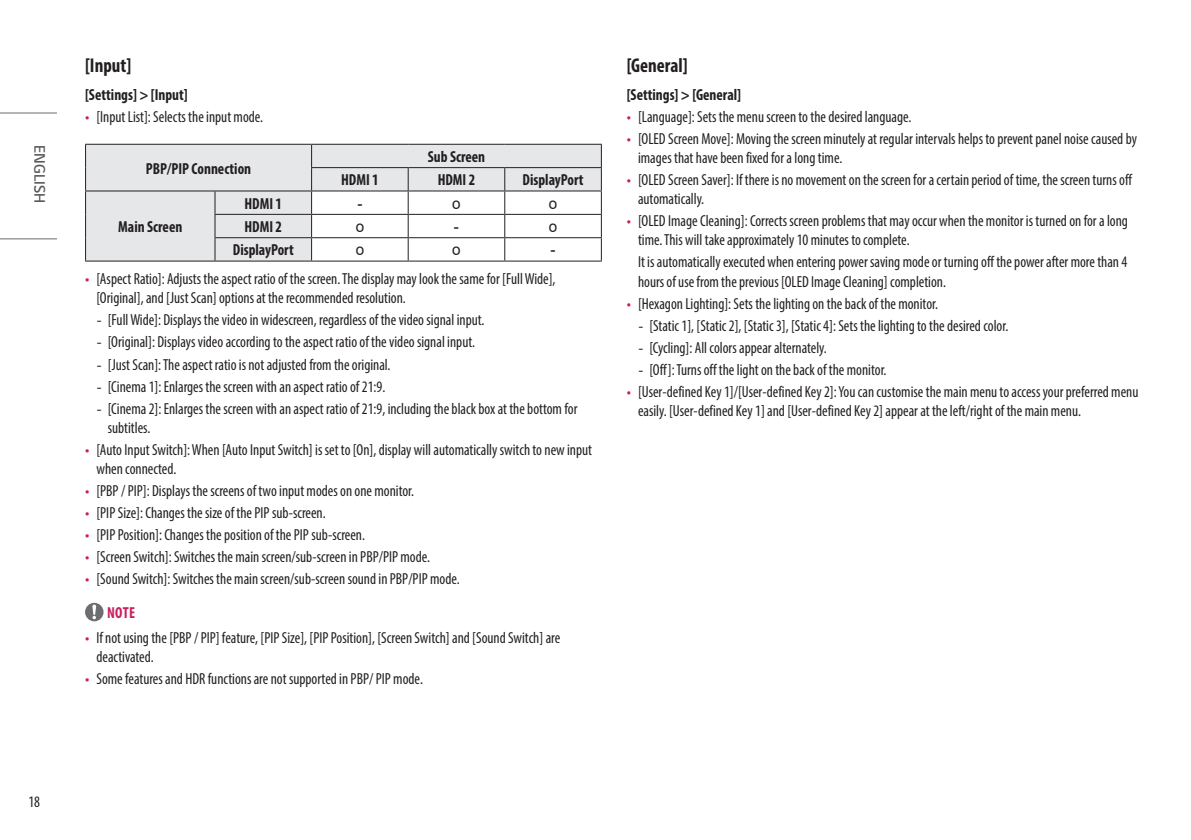
<style>
.page{position:relative;width:1191px;height:840px;background:#fff}
.page>*{position:absolute;margin:0;border:0;box-sizing:border-box;transform-origin:0 0}
.Title3{font:700 condensed 20px "Myriad Pro";color:#231f20;scale:.95 1}
.Bullet_Indent{font:condensed 16px/19.2px "Myriad Pro";color:#231f20;scale:.95 1}
.Body_Bold_Center{font:700 condensed 16px "Myriad Pro";color:#231f20;scale:.95 1}
.Body_Bold{font:700 condensed 16px "Myriad Pro";color:#231f20;scale:.95 1}
.Body_Center{font:16px "Arial";color:#231f20;scale:.95 1}
.t1{font:300 16px "LG Smart";color:#57585a;scale:.95 1}
.Warning{font:700 condensed 16px "Myriad Pro";color:#c8205d;scale:.95 1}
.s1{font-family:"LG Smart";font-stretch:normal;color:#c8205d}
.s2{font-family:"LG Smart";font-stretch:normal}
</style>
<div class="page">
<hr style="left:0;top:112px;width:57px;height:1px;background:#6c6d70">
<hr style="left:0;top:238px;width:57px;height:1px;background:#6c6d70">
<svg style="left:86px;top:145px;width:515px;height:115px;fill:#e6e7e9"></svg>
<hr style="left:85px;top:144px;width:130px;height:1px;background:#231f20">
<hr style="left:215px;top:144px;width:96px;height:1px;background:#231f20">
<hr style="left:311px;top:144px;width:97px;height:1px;background:#231f20">
<hr style="left:408px;top:144px;width:97px;height:1px;background:#231f20">
<hr style="left:505px;top:144px;width:97px;height:1px;background:#231f20">
<hr style="left:311px;top:167px;width:97px;height:1px;background:#231f20">
<hr style="left:408px;top:167px;width:97px;height:1px;background:#231f20">
<hr style="left:505px;top:167px;width:97px;height:1px;background:#231f20">
<hr style="left:85px;top:190px;width:130px;height:1px;background:#231f20">
<svg style="left:85px;top:145px;width:1px;height:115px"></svg>
<hr style="left:85px;top:260px;width:130px;height:1px;background:#231f20">
<hr style="left:215px;top:190px;width:96px;height:1px;background:#231f20">
<hr style="left:311px;top:190px;width:97px;height:1px;background:#231f20">
<hr style="left:408px;top:190px;width:97px;height:1px;background:#231f20">
<hr style="left:505px;top:190px;width:97px;height:1px;background:#231f20">
<hr style="left:214px;top:214px;width:97px;height:1px;background:#231f20">
<hr style="left:311px;top:214px;width:97px;height:1px;background:#231f20">
<hr style="left:408px;top:214px;width:97px;height:1px;background:#231f20">
<hr style="left:505px;top:214px;width:97px;height:1px;background:#231f20">
<hr style="left:214px;top:237px;width:97px;height:1px;background:#231f20">
<svg style="left:214px;top:191px;width:1px;height:69px"></svg>
<hr style="left:311px;top:237px;width:97px;height:1px;background:#231f20">
<svg style="left:311px;top:145px;width:1px;height:115px"></svg>
<hr style="left:408px;top:237px;width:97px;height:1px;background:#231f20">
<svg style="left:408px;top:168px;width:1px;height:92px"></svg>
<hr style="left:505px;top:237px;width:97px;height:1px;background:#231f20">
<svg style="left:504px;top:168px;width:1px;height:92px"></svg>
<svg style="left:601px;top:145px;width:1px;height:115px"></svg>
<hr style="left:215px;top:260px;width:96px;height:1px;background:#231f20">
<hr style="left:311px;top:260px;width:97px;height:1px;background:#231f20">
<hr style="left:408px;top:260px;width:97px;height:1px;background:#231f20">
<hr style="left:505px;top:260px;width:97px;height:1px;background:#231f20">
<svg style="left:85px;top:602px;width:19px;height:19px"></svg>
<p class="t1" style="left:50px;top:145px;width:62px;rotate:90deg">ENGLISH</p>
<p class="Title3" style="left:85px;top:53px;width:50px">[Input]</p>
<p class="Body_Bold" style="left:85px;top:84px;width:110px">[Settings] &gt; [Input]</p>
<p class="Bullet_Indent" style="left:85px;top:106px;width:189px"><span class="s1">•</span> [Input List]: Selects the input mode.</p>
<p class="Body_Bold_Center" style="left:146px;top:158px;width:112px">PBP/PIP Connection</p>
<p class="Body_Bold_Center" style="left:428px;top:146px;width:62px">Sub Screen</p>
<p class="Body_Bold_Center" style="left:341px;top:170px;width:41px">HDMI 1</p>
<p class="Body_Bold_Center" style="left:438px;top:170px;width:41px">HDMI 2</p>
<p class="Body_Bold_Center" style="left:522px;top:170px;width:66px">DisplayPort</p>
<p class="Body_Bold_Center" style="left:244px;top:193px;width:41px">HDMI 1</p>
<p class="Body_Center" style="left:357px;top:192px;width:7px">-</p>
<p class="Body_Center" style="left:452px;top:192px;width:10px">o</p>
<p class="Body_Center" style="left:549px;top:192px;width:10px">o</p>
<p class="Body_Bold_Center" style="left:244px;top:216px;width:41px">HDMI 2</p>
<p class="Body_Center" style="left:356px;top:215px;width:10px">o</p>
<p class="Body_Center" style="left:454px;top:215px;width:7px">-</p>
<p class="Body_Center" style="left:549px;top:215px;width:10px">o</p>
<p class="Body_Bold_Center" style="left:233px;top:240px;width:66px">DisplayPort</p>
<p class="Body_Center" style="left:356px;top:238px;width:10px">o</p>
<p class="Body_Center" style="left:452px;top:238px;width:10px">o</p>
<p class="Body_Center" style="left:550px;top:238px;width:7px">-</p>
<p class="Bullet_Indent" style="left:96px;top:269px;width:485px;text-indent:-11px"><span class="s1">•</span> [Aspect Ratio]: Adjusts the aspect ratio of the screen. The display may look the same for [Full Wide], [Original], and [Just Scan] options at the recommended resolution.</p>
<p class="Bullet_Indent" style="left:96px;top:310px;width:410px"><span class="s2">-</span> [Full Wide]: Displays the video in widescreen, regardless of the video signal input.</p>
<p class="Bullet_Indent" style="left:96px;top:332px;width:400px"><span class="s2">-</span> [Original]: Displays video according to the aspect ratio of the video signal input.</p>
<p class="Bullet_Indent" style="left:96px;top:354px;width:311px"><span class="s2">-</span> [Just Scan]: The aspect ratio is not adjusted from the original.</p>
<p class="Bullet_Indent" style="left:96px;top:376px;width:305px"><span class="s2">-</span> [Cinema 1]: Enlarges the screen with an aspect ratio of 21:9.</p>
<p class="Bullet_Indent" style="left:108px;top:398px;width:496px;text-indent:-11px"><span class="s2">-</span> [Cinema 2]: Enlarges the screen with an aspect ratio of 21:9, including the black box at the bottom for subtitles.</p>
<p class="Bullet_Indent" style="left:96px;top:439px;width:523px;text-indent:-11px"><span class="s1">•</span> [Auto Input Switch]: When [Auto Input Switch] is set to [On], display will automatically switch to new input when connected.</p>
<p class="Bullet_Indent" style="left:85px;top:481px;width:348px"><span class="s1">•</span> [PBP / PIP]: Displays the screens of two input modes on one monitor.</p>
<p class="Bullet_Indent" style="left:85px;top:503px;width:255px"><span class="s1">•</span> [PIP Size]: Changes the size of the PIP sub-screen.</p>
<p class="Bullet_Indent" style="left:85px;top:525px;width:296px"><span class="s1">•</span> [PIP Position]: Changes the position of the PIP sub-screen.</p>
<p class="Bullet_Indent" style="left:85px;top:547px;width:365px"><span class="s1">•</span> [Screen Switch]: Switches the main screen/sub-screen in PBP/PIP mode.</p>
<p class="Bullet_Indent" style="left:85px;top:569px;width:396px"><span class="s1">•</span> [Sound Switch]: Switches the main screen/sub-screen sound in PBP/PIP mode.</p>
<p class="Warning" style="left:107px;top:602px;width:31px">NOTE</p>
<p class="Bullet_Indent" style="left:96px;top:627px;width:490px;text-indent:-11px"><span class="s1">•</span> If not using the [PBP / PIP] feature, [PIP Size], [PIP Position], [Screen Switch] and [Sound Switch] are deactivated.</p>
<p class="Bullet_Indent" style="left:85px;top:668px;width:357px"><span class="s1">•</span> Some features and HDR functions are not supported in PBP/ PIP mode.</p>
<p class="Body_Bold_Center" style="left:118px;top:216px;width:69px">Main Screen</p>
<p class="Title3" style="left:626px;top:53px;width:66px">[General]</p>
<p class="Body_Bold" style="left:626px;top:84px;width:122px">[Settings] &gt; [General]</p>
<p class="Bullet_Indent" style="left:626px;top:106px;width:301px"><span class="s1">•</span> [Language]: Sets the menu screen to the desired language.</p>
<p class="Bullet_Indent" style="left:638px;top:128px;width:527px;text-indent:-11px"><span class="s1">•</span> [OLED Screen Move]: Moving the screen minutely at regular intervals helps to prevent panel noise caused by images that have been fixed for a long time.</p>
<p class="Bullet_Indent" style="left:638px;top:170px;width:521px;text-indent:-11px"><span class="s1">•</span> [OLED Screen Saver]: If there is no movement on the screen for a certain period of time, the screen turns off automatically.</p>
<p class="Bullet_Indent" style="left:638px;top:211px;width:517px;text-indent:-11px"><span class="s1">•</span> [OLED Image Cleaning]: Corrects screen problems that may occur when the monitor is turned on for a long time. This will take approximately 10 minutes to complete.</p>
<p class="Bullet_Indent" style="left:638px;top:252px;width:516px">It is automatically executed when entering power saving mode or turning off the power after more than 4 hours of use from the previous [OLED Image Cleaning] completion.</p>
<p class="Bullet_Indent" style="left:626px;top:293px;width:329px"><span class="s1">•</span> [Hexagon Lighting]: Sets the lighting on the back of the monitor.</p>
<p class="Bullet_Indent" style="left:638px;top:315px;width:391px"><span class="s2">-</span> [Static 1], [Static 2], [Static 3], [Static 4]: Sets the lighting to the desired color.</p>
<p class="Bullet_Indent" style="left:638px;top:337px;width:200px"><span class="s2">-</span> [Cycling]: All colors appear alternately.</p>
<p class="Bullet_Indent" style="left:638px;top:359px;width:263px"><span class="s2">-</span> [Off]: Turns off the light on the back of the monitor.</p>
<p class="Bullet_Indent" style="left:638px;top:381px;width:528px;text-indent:-11px"><span class="s1">•</span> [User-defined Key 1]/[User-defined Key 2]: You can customise the main menu to access your preferred menu easily. [User-defined Key 1] and [User-defined Key 2] appear at the left/right of the main menu.</p>
<p class="Bullet_Indent" style="left:28px;top:791px;width:14px">18</p>
</div>
